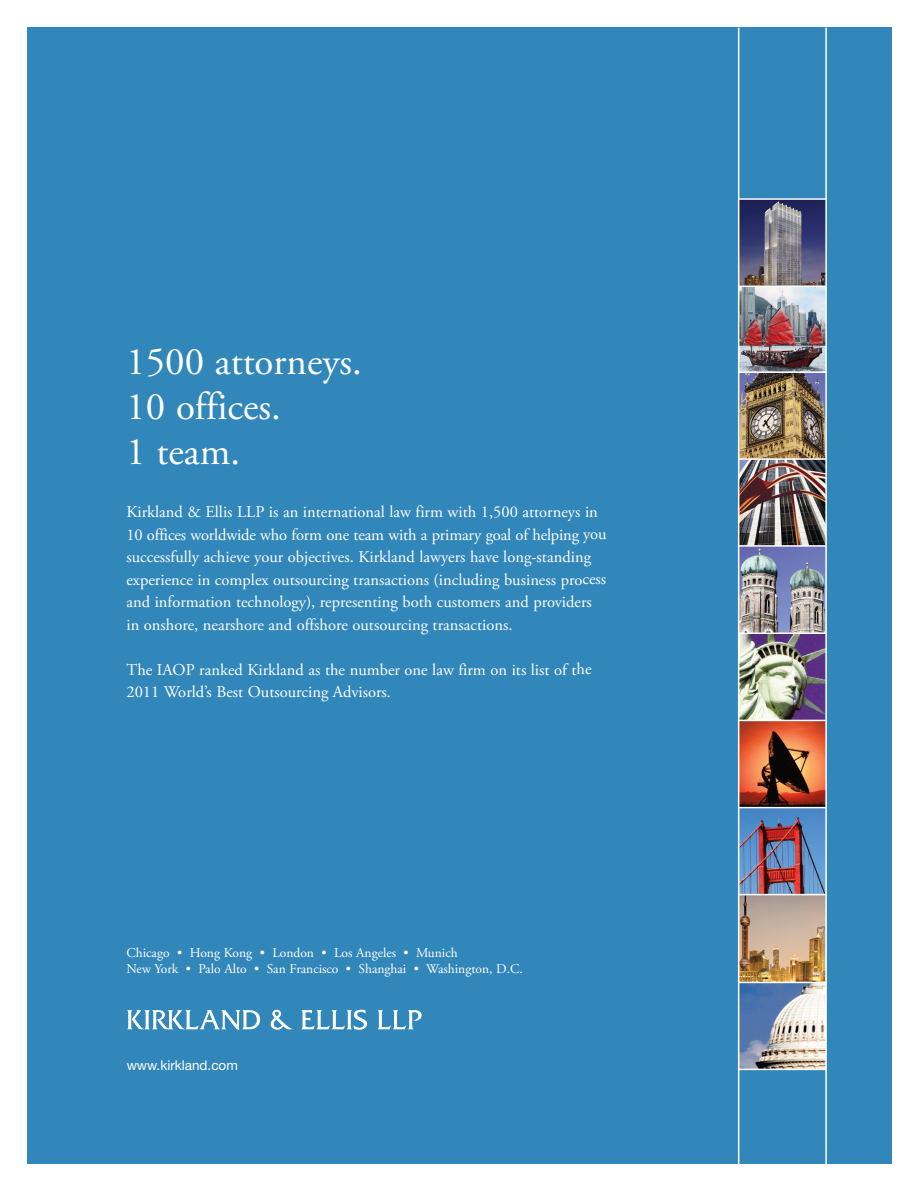
<style>
.page{position:relative;width:918px;height:1188px;background:#fff}
.page>*{position:absolute;margin:0;border:0;box-sizing:border-box;transform-origin:0 0}
.t1{font:39px/45px "Adobe Garamond Pro";color:#fff}
.t2{font:16.5px/22.5px "Adobe Garamond Pro";color:#fff}
.t3{font:13.5px/16.2px "Adobe Garamond Pro";color:#fff}
.t4{font:13.5px "Helvetica Neue LT Std";color:#fff}
.s1{font-size:15px}
</style>
<div class="page">
<div style="left:28px;top:28px;width:864px;height:1136px;background:#3287ba"></div>
<img style="left:739px;top:200px;width:86px;height:869px">
<hr style="left:739px;top:982px;width:87px;height:1px;background:#fff">
<hr style="left:739px;top:894px;width:87px;height:1px;background:#fff">
<hr style="left:739px;top:807px;width:87px;height:1px;background:#fff">
<hr style="left:739px;top:720px;width:87px;height:1px;background:#fff">
<hr style="left:739px;top:633px;width:87px;height:1px;background:#fff">
<hr style="left:739px;top:545px;width:87px;height:2px;background:#fff">
<hr style="left:739px;top:458px;width:87px;height:2px;background:#fff">
<hr style="left:739px;top:371px;width:87px;height:2px;background:#fff">
<hr style="left:739px;top:1069px;width:87px;height:1px;background:#fff">
<hr style="left:738px;top:28px;width:1px;height:1136px;background:#fff">
<hr style="left:739px;top:286px;width:87px;height:1px;background:#fff">
<hr style="left:825px;top:28px;width:2px;height:1136px;background:#fff">
<hr style="left:739px;top:198px;width:87px;height:2px;background:#fff">
<svg style="left:127px;top:1010px;width:133px;height:20px"></svg>
<svg style="left:271px;top:1010px;width:22px;height:20px"></svg>
<svg style="left:301px;top:1010px;width:66px;height:20px"></svg>
<svg style="left:378px;top:1010px;width:44px;height:19px"></svg>
<h1 class="t1" style="left:126px;top:343px;width:237px">1500 attorneys.<br>10 offices.<br>1 team.</h1>
<p class="t2" style="left:126px;top:502px;width:482px">Kirkland &amp; Ellis LLP is an international law firm with 1,500 attorneys in 10 offices worldwide who form one team with a primary goal of helping you successfully achieve your objectives. Kirkland lawyers have long-standing experience in complex outsourcing transactions (including business process and information technology), representing both customers and providers in onshore, nearshore and offshore outsourcing transactions.</p>
<p class="t2" style="left:126px;top:660px;width:467px">The IAOP ranked Kirkland as the number one law firm on its list of the<br>2011 World’s Best Outsourcing Advisors<span class="s1">.</span></p>
<p class="t3" style="left:126px;top:946px;width:398px">Chicago • Hong Kong • London • Los Angeles • Munich<br>New York • Palo Alto • San Francisco • Shanghai • Washington, D.C.</p>
<p class="t4" style="left:127px;top:1060px;width:113px">www.kirkland.com</p>
</div>
